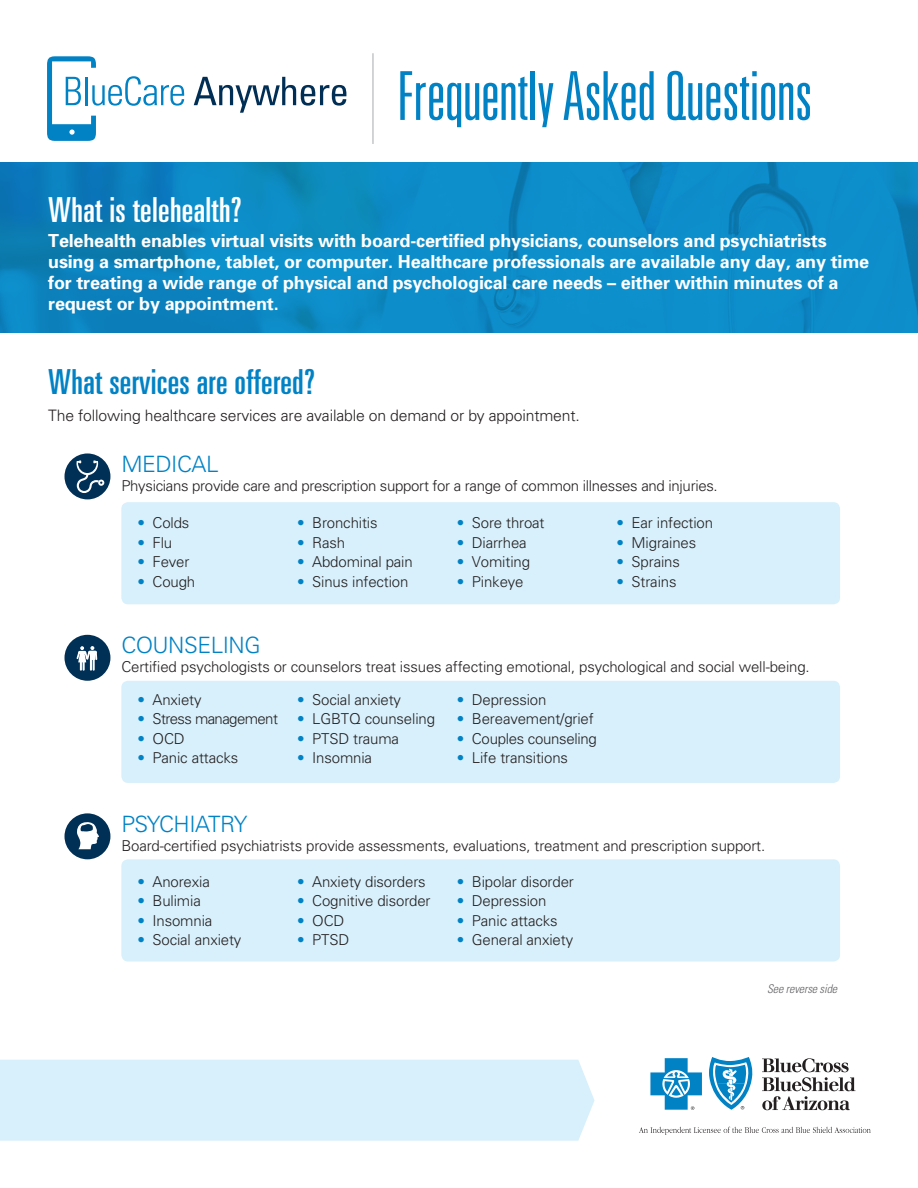
<style>
.page{position:relative;width:918px;height:1188px;background:#fff}
.page>*{position:absolute;margin:0;border:0;box-sizing:border-box;transform-origin:0 0}
.HEADER_1{font:300 ultra-condensed 67.5px "Univers";letter-spacing:-.01em;color:#0082c5}
.Body_Copy{font:ultra-condensed 34.5px "Univers";letter-spacing:.01em;color:#0082c5}
.Body_Copy-2{font:ultra-condensed 34.5px "Univers";letter-spacing:.01em;color:#fff}
.t1{font:300 22.5px "Univers";letter-spacing:-.02em;color:#0082c5}
.Body_Copy-3{font:700 18px/21px "Univers";letter-spacing:-.01em;color:#fff}
.Body_Copy-4{font:300 15.75px "Univers";letter-spacing:-.01em;color:#231f20}
.t2{font:300 15px "Univers";letter-spacing:-.01em;color:#231f20}
.t3{font:300 15px "Univers";letter-spacing:-.04em;color:#231f20}
.Body_Copy-5{font:italic 300 condensed 12px "Univers";letter-spacing:-.01em;color:#636366}
.s1{color:#0082c5}
</style>
<div class="page">
<svg style="left:0;top:162px;width:918px;height:171px;background:#0c89c4"></svg>
<svg style="left:762px;top:1058px;width:93px;height:52px"></svg>
<svg style="left:709px;top:1057px;width:44px;height:53px"></svg>
<svg style="left:650px;top:1058px;width:52px;height:52px"></svg>
<svg style="left:639px;top:1127px;width:232px;height:8px"></svg>
<div style="left:0;top:1060px;width:595px;height:81px;background:#d8f0fb"></div>
<div style="left:121px;top:502px;width:719px;height:102px;background:#d8f0fb;border-radius:7px"></div>
<div style="left:65px;top:453px;width:45px;height:46px;background:#003056;border-radius:50%"></div>
<svg style="left:77px;top:460px;width:27px;height:33px"></svg>
<svg style="left:194px;top:77px;width:152px;height:36px"></svg>
<svg style="left:47px;top:56px;width:137px;height:85px"></svg>
<hr style="left:373px;top:53px;width:1px;height:91px;background:#a8a9ad">
<div style="left:121px;top:859px;width:719px;height:103px;background:#d8f0fb;border-radius:7px"></div>
<div style="left:65px;top:813px;width:45px;height:46px;background:#003056;border-radius:50%"></div>
<svg style="left:77px;top:822px;width:22px;height:27px"></svg>
<div style="left:121px;top:681px;width:719px;height:102px;background:#d8f0fb;border-radius:7px"></div>
<div style="left:65px;top:635px;width:45px;height:46px;background:#003056;border-radius:50%"></div>
<svg style="left:76px;top:646px;width:21px;height:25px"></svg>
<p class="HEADER_1" style="left:397px;top:61px;width:417px">Frequently Asked Questions</p>
<p class="Body_Copy-2" style="left:48px;top:190px;width:195px">What is telehealth?</p>
<p class="Body_Copy-3" style="left:48px;top:230px;width:822px">Telehealth enables virtual visits with board-certified physicians, counselors and psychiatrists using a smartphone, tablet, or computer. Healthcare professionals are available any day, any time for treating a wide range of physical and psychological care needs – either within minutes of a request or by appointment.</p>
<p class="Body_Copy" style="left:48px;top:363px;width:268px">What services are offered?</p>
<p class="Body_Copy-4" style="left:48px;top:406px;width:533px">The following healthcare services are available on demand or by appointment.</p>
<p class="t1" style="left:121px;top:450px;width:99px">MEDICAL</p>
<p class="t2" style="left:121px;top:477px;width:598px">Physicians provide care and prescription support for a range of common illnesses and injuries.</p>
<p class="t2" style="left:138px;top:514px;width:53px"><span class="s1">•</span> Colds</p>
<p class="t2" style="left:138px;top:533px;width:36px"><span class="s1">•</span> Flu</p>
<p class="t2" style="left:138px;top:553px;width:53px"><span class="s1">•</span> Fever</p>
<p class="t2" style="left:138px;top:572px;width:59px"><span class="s1">•</span> Cough</p>
<p class="t2" style="left:457px;top:514px;width:89px"><span class="s1">•</span> Sore throat</p>
<p class="t2" style="left:457px;top:533px;width:71px"><span class="s1">•</span> Diarrhea</p>
<p class="t2" style="left:457px;top:553px;width:75px"><span class="s1">•</span> Vomiting</p>
<p class="t2" style="left:457px;top:572px;width:68px"><span class="s1">•</span> Pinkeye</p>
<p class="t2" style="left:617px;top:514px;width:98px"><span class="s1">•</span> Ear infection</p>
<p class="t2" style="left:617px;top:533px;width:81px"><span class="s1">•</span> Migraines</p>
<p class="t2" style="left:617px;top:553px;width:65px"><span class="s1">•</span> Sprains</p>
<p class="t2" style="left:617px;top:572px;width:61px"><span class="s1">•</span> Strains</p>
<p class="t2" style="left:297px;top:514px;width:82px"><span class="s1">•</span> Bronchitis</p>
<p class="t2" style="left:297px;top:533px;width:49px"><span class="s1">•</span> Rash</p>
<p class="t2" style="left:297px;top:553px;width:117px"><span class="s1">•</span> Abdominal pain</p>
<p class="t2" style="left:297px;top:572px;width:113px"><span class="s1">•</span> Sinus infection</p>
<p class="t1" style="left:121px;top:631px;width:141px">COUNSELING</p>
<p class="t2" style="left:121px;top:658px;width:690px">Certified psychologists or counselors treat issues affecting emotional, psychological and social well-being.</p>
<p class="t2" style="left:138px;top:690px;width:66px"><span class="s1">•</span> Anxiety</p>
<p class="t3" style="left:138px;top:710px;width:142px"><span class="s1">•</span> Stress management</p>
<p class="t2" style="left:138px;top:729px;width:49px"><span class="s1">•</span> OCD</p>
<p class="t2" style="left:138px;top:749px;width:102px"><span class="s1">•</span> Panic attacks</p>
<p class="t2" style="left:297px;top:690px;width:105px"><span class="s1">•</span> Social anxiety</p>
<p class="t2" style="left:297px;top:710px;width:139px"><span class="s1">•</span> LGBTQ counseling</p>
<p class="t2" style="left:297px;top:729px;width:103px"><span class="s1">•</span> PTSD trauma</p>
<p class="t2" style="left:297px;top:749px;width:76px"><span class="s1">•</span> Insomnia</p>
<p class="t2" style="left:457px;top:690px;width:91px"><span class="s1">•</span> Depression</p>
<p class="t2" style="left:457px;top:710px;width:138px"><span class="s1">•</span> Bereavement/grief</p>
<p class="t2" style="left:457px;top:729px;width:141px"><span class="s1">•</span> Couples counseling</p>
<p class="t2" style="left:457px;top:749px;width:113px"><span class="s1">•</span> Life transitions</p>
<p class="t1" style="left:121px;top:810px;width:128px">PSYCHIATRY</p>
<p class="t2" style="left:121px;top:837px;width:645px">Board-certified psychiatrists provide assessments, evaluations, treatment and prescription support.</p>
<p class="t2" style="left:138px;top:873px;width:74px"><span class="s1">•</span> Anorexia</p>
<p class="t2" style="left:138px;top:892px;width:65px"><span class="s1">•</span> Bulimia</p>
<p class="t2" style="left:138px;top:912px;width:76px"><span class="s1">•</span> Insomnia</p>
<p class="t2" style="left:138px;top:931px;width:105px"><span class="s1">•</span> Social anxiety</p>
<p class="t2" style="left:297px;top:873px;width:130px"><span class="s1">•</span> Anxiety disorders</p>
<p class="t2" style="left:297px;top:892px;width:135px"><span class="s1">•</span> Cognitive disorder</p>
<p class="t2" style="left:297px;top:912px;width:49px"><span class="s1">•</span> OCD</p>
<p class="t2" style="left:297px;top:931px;width:54px"><span class="s1">•</span> PTSD</p>
<p class="t2" style="left:457px;top:873px;width:118px"><span class="s1">•</span> Bipolar disorder</p>
<p class="t2" style="left:457px;top:892px;width:91px"><span class="s1">•</span> Depression</p>
<p class="t2" style="left:457px;top:912px;width:102px"><span class="s1">•</span> Panic attacks</p>
<p class="t2" style="left:457px;top:931px;width:118px"><span class="s1">•</span> General anxiety</p>
<p class="Body_Copy-5" style="left:767px;top:981px;width:72px">See reverse side</p>
</div>
